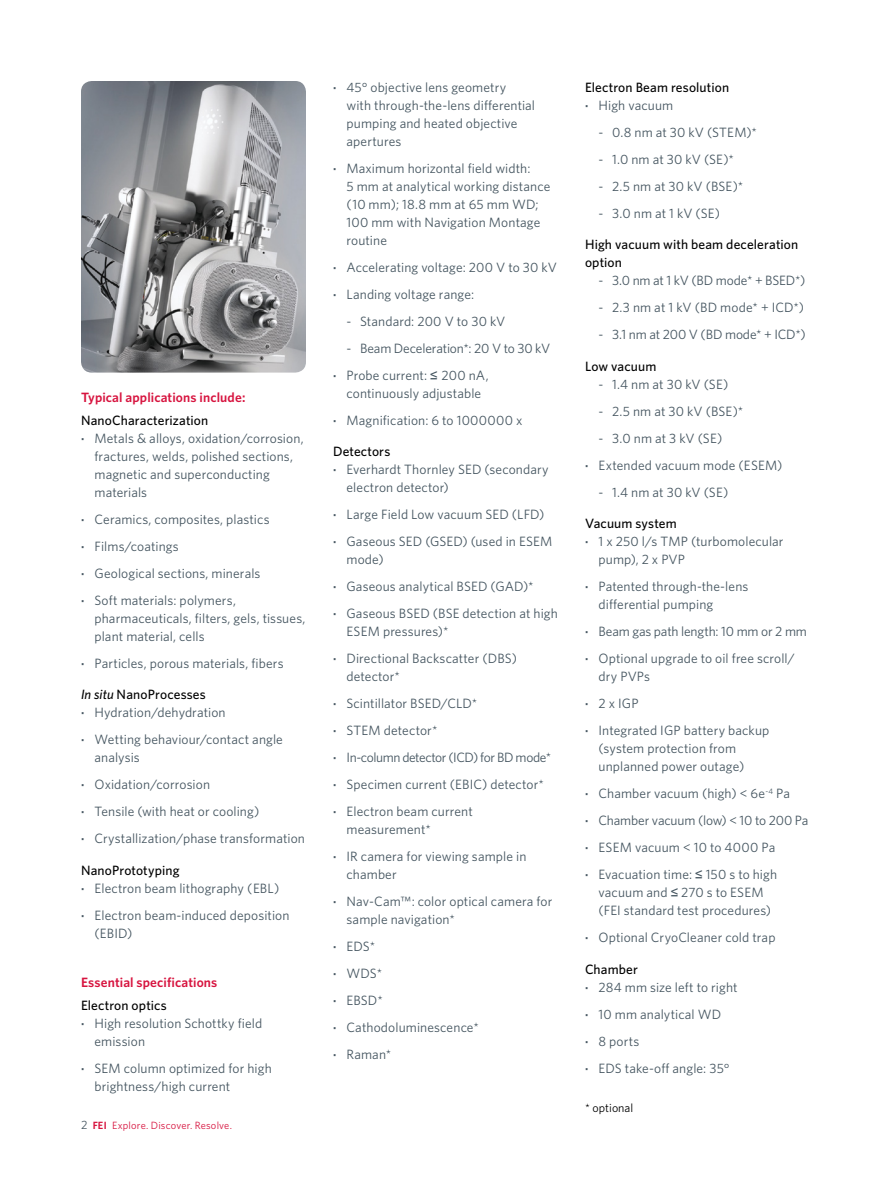
<style>
.page{position:relative;width:891px;height:1188px;background:#fff}
.page>*{position:absolute;margin:0;border:0;box-sizing:border-box;transform-origin:0 0}
.t1{font:13.5px/27px "Whitney";letter-spacing:.01em;color:#455560}
.t2{font:500 13.5px/18px "Whitney";letter-spacing:.01em;color:#000}
.t3{font:13.5px "Whitney";letter-spacing:-.01em;color:#455560}
.t4{font:600 13.5px "Whitney";letter-spacing:.01em;color:#d7143f}
.t5{font:12px "Whitney";color:#000}
.t6{font:10.5px "Whitney";letter-spacing:.02em;color:#d7143f}
.s1{font-weight:600}
.s2{font-weight:500;font-style:italic;color:#000}
.s3{font-weight:500;color:#000}
.s4{font-size:12px;color:#455560}
.s5{font-family:"Arial"}
.s6{font-weight:600;color:#455560}
.s7{font-weight:400;color:#455560}
</style>
<div class="page">
<img style="left:81px;top:81px;width:225px;height:292px">
<p class="t4" style="left:81px;top:389px;width:166px">Typical applications include:</p>
<p class="t2" style="left:81px;top:411px;width:129px">NanoCharacterization</p>
<p class="t1" style="left:81px;top:424px;width:224px"><span class="s1">·</span> Metals &amp; alloys, oxidation/corrosion,</p>
<p class="t1" style="left:94px;top:442px;width:200px">fractures, welds, polished sections,</p>
<p class="t1" style="left:94px;top:460px;width:177px">magnetic and superconducting</p>
<p class="t1" style="left:94px;top:478px;width:54px">materials</p>
<p class="t1" style="left:81px;top:505px;width:190px"><span class="s1">·</span> Ceramics, composites, plastics <span class="s1">·</span> Films/coatings<br><span class="s1">·</span> Geological sections, minerals<br><span class="s1">·</span> Soft materials: polymers,</p>
<p class="t1" style="left:94px;top:609px;width:213px;line-height:18px">pharmaceuticals, filters, gels, tissues, plant material, cells</p>
<p class="t1" style="left:81px;top:649px;width:204px"><span class="s1">·</span> Particles, porous materials, fibers</p>
<p class="t1" style="left:81px;top:685px;width:146px;line-height:18px"><span class="s2">In situ</span> <span class="s3">NanoProcesses<br></span><span class="s1">·</span> Hydration/dehydration</p>
<p class="t1" style="left:94px;top:730px;width:190px;line-height:18px;text-indent:-14px"><span class="s1">·</span> Wetting behaviour/contact angle analysis</p>
<p class="t1" style="left:81px;top:771px;width:225px"><span class="s1">·</span> Oxidation/corrosion<br><span class="s1">·</span> Tensile (with heat or cooling)<br><span class="s1">·</span> Crystallization/phase transformation</p>
<p class="t1" style="left:81px;top:861px;width:200px;line-height:18px"><span class="s3">NanoPrototyping<br></span><span class="s1">·</span> Electron beam lithography (EBL)</p>
<p class="t1" style="left:94px;top:906px;width:197px;line-height:18px;text-indent:-14px"><span class="s1">·</span> Electron beam-induced deposition (EBID)</p>
<p class="t4" style="left:81px;top:974px;width:138px">Essential specifications</p>
<p class="t2" style="left:81px;top:996px;width:87px">Electron optics</p>
<p class="t1" style="left:81px;top:1009px;width:183px"><span class="s1">·</span> High resolution Schottky field</p>
<p class="t1" style="left:94px;top:1027px;width:52px">emission</p>
<p class="t1" style="left:94px;top:1059px;width:179px;line-height:18px;text-indent:-14px"><span class="s1">·</span> SEM column optimized for high brightness/high current</p>
<p class="t6" style="left:81px;top:1119px;width:153px"><span class="s4">2</span> <span class="s1">FEI</span> Explore. Discover. Resolve.</p>
<p class="t1" style="left:347px;top:78px;width:190px;line-height:18px;text-indent:-14px"><span class="s1">·</span> 45° objective lens geometry<br>with through-the-lens differential pumping and heated objective apertures</p>
<p class="t1" style="left:347px;top:159px;width:205px;line-height:18px;text-indent:-14px"><span class="s1">·</span> Maximum horizontal field width:<br>5 mm at analytical working distance (10 mm); 18.8 mm at 65 mm WD;<br>100 mm with Navigation Montage routine</p>
<p class="t1" style="left:333px;top:253px;width:226px"><span class="s1">·</span> Accelerating voltage: 200 V to 30 kV <span class="s1">·</span> Landing voltage range:</p>
<p class="t1" style="left:347px;top:307px;width:160px">- Standard: 200 V to 30 kV</p>
<p class="t1" style="left:333px;top:334px;width:219px;text-indent:14px">- Beam Deceleration*: 20 V to 30 kV <span class="s1">·</span> Probe current: <span class="s5">≤</span> 200 nA,</p>
<p class="t1" style="left:333px;top:379px;width:191px;text-indent:14px">continuously adjustable<br><span class="s1">·</span> Magnification: 6 to 1000000 x</p>
<p class="t2" style="left:333px;top:442px;width:59px">Detectors</p>
<p class="t1" style="left:333px;top:456px;width:217px"><span class="s1">·</span> Everhardt Thornley SED (secondary</p>
<p class="t1" style="left:347px;top:474px;width:104px">electron detector)</p>
<p class="t1" style="left:333px;top:501px;width:221px"><span class="s1">·</span> Large Field Low vacuum SED (LFD)<br><span class="s1">·</span> Gaseous SED (GSED) (used in ESEM</p>
<p class="t1" style="left:333px;top:546px;width:226px;text-indent:14px">mode)<br><span class="s1">·</span> Gaseous analytical BSED (GAD)*<br><span class="s1">·</span> Gaseous BSED (BSE detection at high</p>
<p class="t1" style="left:333px;top:618px;width:186px;text-indent:14px">ESEM pressures)*<br><span class="s1">·</span> Directional Backscatter (DBS)</p>
<p class="t1" style="left:333px;top:663px;width:220px;text-indent:14px">detector*<br><span class="s1">·</span> Scintillator BSED/CLD*<br><span class="s1">·</span> STEM detector*<br><span class="s1">·</span> In-column detector (ICD) for BD mode* <span class="s1">·</span> Specimen current (EBIC) detector*<br><span class="s1">·</span> Electron beam current</p>
<p class="t1" style="left:333px;top:816px;width:195px;text-indent:14px">measurement*<br><span class="s1">·</span> IR camera for viewing sample in</p>
<p class="t1" style="left:333px;top:861px;width:221px;text-indent:14px">chamber<br><span class="s1">·</span> Nav-Cam™: color optical camera for</p>
<p class="t1" style="left:333px;top:906px;width:147px;text-indent:14px">sample navigation*<br><span class="s1">·</span> EDS*<br><span class="s1">·</span> WDS*<br><span class="s1">·</span> EBSD*<br><span class="s1">·</span> Cathodoluminescence* <span class="s1">·</span> Raman*</p>
<p class="t2" style="left:585px;top:78px;width:146px">Electron Beam resolution <span class="s6">·</span> <span class="s7">High vacuum</span></p>
<p class="t1" style="left:599px;top:118px;width:160px">- 0.8 nm at 30 kV (STEM)*</p>
<p class="t1" style="left:599px;top:145px;width:137px">- 1.0 nm at 30 kV (SE)*</p>
<p class="t1" style="left:599px;top:172px;width:146px">- 2.5 nm at 30 kV (BSE)*</p>
<p class="t1" style="left:599px;top:199px;width:123px">- 3.0 nm at 1 kV (SE)</p>
<p class="t2" style="left:585px;top:235px;width:215px">High vacuum with beam deceleration option</p>
<p class="t3" style="left:599px;top:271px;width:208px">- 3.0 nm at 1 kV (BD mode* + BSED*)</p>
<p class="t1" style="left:599px;top:294px;width:207px">- 2.3 nm at 1 kV (BD mode* + ICD*)</p>
<p class="t3" style="left:599px;top:325px;width:209px">- 3.1 nm at 200 V (BD mode* + ICD*)</p>
<p class="t2" style="left:585px;top:357px;width:73px">Low vacuum</p>
<p class="t1" style="left:599px;top:370px;width:131px">- 1.4 nm at 30 kV (SE)</p>
<p class="t1" style="left:599px;top:397px;width:146px">- 2.5 nm at 30 kV (BSE)*</p>
<p class="t1" style="left:585px;top:424px;width:199px;text-indent:14px">- 3.0 nm at 3 kV (SE)<br><span class="s1">·</span> Extended vacuum mode (ESEM)</p>
<p class="t1" style="left:599px;top:478px;width:131px">- 1.4 nm at 30 kV (SE)</p>
<p class="t2" style="left:585px;top:514px;width:93px">Vacuum system</p>
<p class="t1" style="left:585px;top:528px;width:200px"><span class="s1">·</span> 1 x 250 l/s TMP (turbomolecular</p>
<p class="t1" style="left:599px;top:546px;width:88px">pump), 2 x PVP</p>
<p class="t1" style="left:599px;top:577px;width:151px;line-height:18px;text-indent:-14px"><span class="s1">·</span> Patented through-the-lens differential pumping</p>
<p class="t1" style="left:585px;top:618px;width:224px"><span class="s1">·</span> Beam gas path length: 10 mm or 2 mm <span class="s1">·</span> Optional upgrade to oil free scroll/</p>
<p class="t1" style="left:585px;top:663px;width:186px;text-indent:14px">dry PVPs<br><span class="s1">·</span> 2 x IGP<br><span class="s1">·</span> Integrated IGP battery backup</p>
<p class="t1" style="left:599px;top:739px;width:147px;line-height:18px">(system protection from unplanned power outage)</p>
<p class="t1" style="left:585px;top:780px;width:225px"><span class="s1">·</span> Chamber vacuum (high) &lt; 6e<sup>-4</sup> Pa<br><span class="s1">·</span> Chamber vacuum (low) &lt; 10 to 200 Pa <span class="s1">·</span> ESEM vacuum &lt; 10 to 4000 Pa<br><span class="s1">·</span> Evacuation time: <span class="s5">≤</span> 150 s to high</p>
<p class="t1" style="left:599px;top:883px;width:174px;line-height:18px">vacuum and <span class="s5">≤</span> 270 s to ESEM (FEI standard test procedures)</p>
<p class="t1" style="left:585px;top:924px;width:192px"><span class="s1">·</span> Optional CryoCleaner cold trap</p>
<p class="t1" style="left:585px;top:960px;width:154px;line-height:18px"><span class="s3">Chamber<br></span><span class="s1">·</span> 284 mm size left to right</p>
<p class="t1" style="left:585px;top:1000px;width:146px"><span class="s1">·</span> 10 mm analytical WD<br><span class="s1">·</span> 8 ports<br><span class="s1">·</span> EDS take-off angle: 35°</p>
<p class="t5" style="left:585px;top:1100px;width:50px">* optional</p>
</div>
